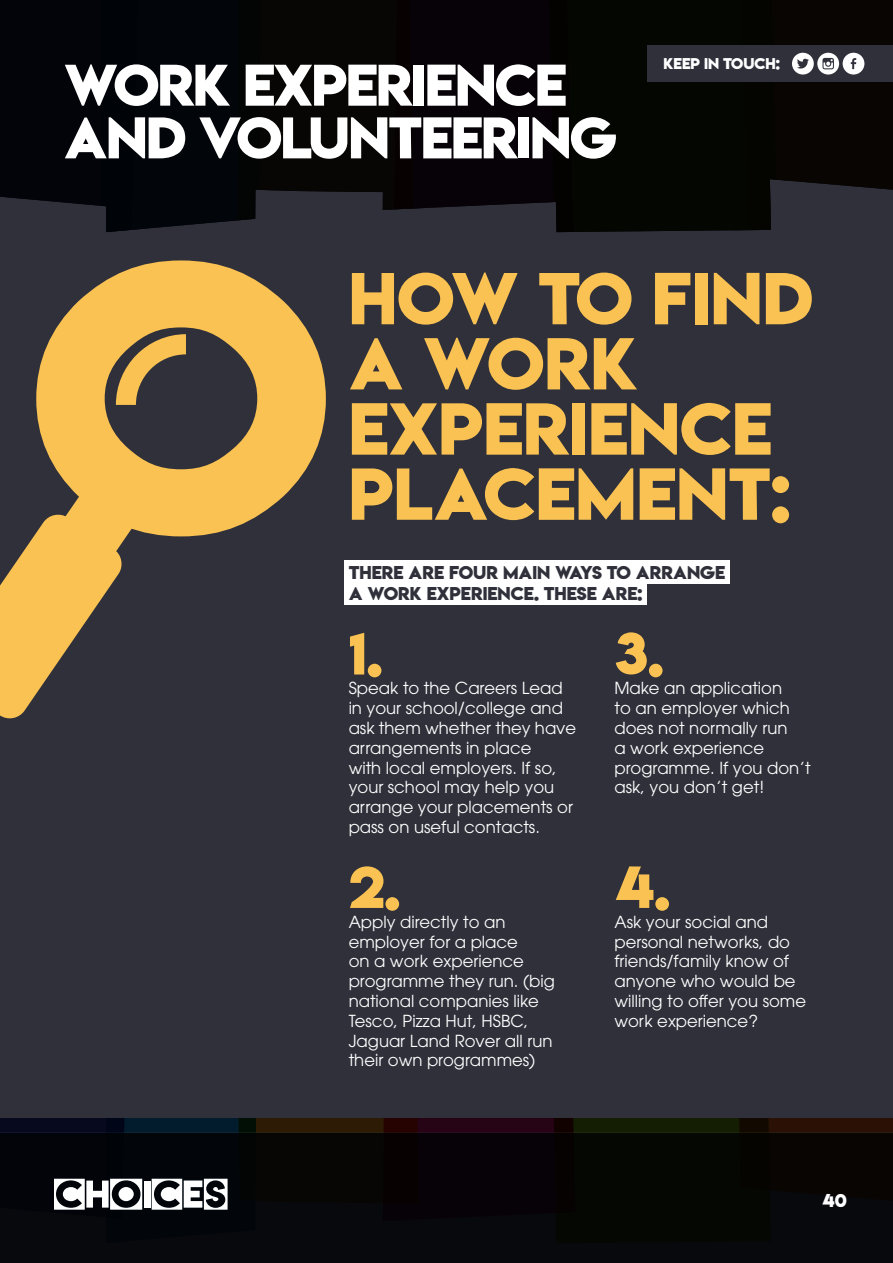
<style>
.page{position:relative;width:893px;height:1263px;background:#fff}
.page>*{position:absolute;margin:0;border:0;box-sizing:border-box;transform-origin:0 0}
.t1{font:65.1px/65.1px "Lemon Milkbold";color:#fac253}
.Paragraph_Style_1{font:52.5px "Lemon Milkbold";color:#fac253}
.t2{font:52.05px/52.7px "Lemon Milkbold";letter-spacing:-.03em;color:#fff}
.t3{font:16.5px/19.8px "ITC Avant Garde Pro";color:#fff}
.t4{font:16.5px "Lemon Milkbold";color:#2f303a}
.t5{font:16.5px "Lemon Milkbold";color:#fff}
.t6{font:13.8px "Lemon Milkbold";color:#fff}
</style>
<div class="page">
<div style="left:0;top:0;width:893px;height:1227px;background:#2f303a"></div>
<div style="left:0;top:1133px;width:893px;height:130px;background:#08090d"></div>
<svg style="left:0;top:1118px;width:893px;height:125px"></svg>
<svg style="left:36px;top:260px;width:290px;height:276px;fill:#fac253"></svg>
<svg style="left:0;top:478px;width:142px;height:241px"></svg>
<svg style="left:116px;top:334px;width:70px;height:71px"></svg>
<div style="left:344px;top:560px;width:385px;height:24px;background:#fff"></div>
<div style="left:344px;top:581px;width:303px;height:24px;background:#fff"></div>
<svg style="left:0;top:0;width:387px;height:232px;background:#08090c"></svg>
<div style="left:387px;top:0;width:156px;height:210px;background:#070207"></div>
<div style="left:543px;top:0;width:190px;height:232px;background:#040602"></div>
<div style="left:647px;top:46px;width:246px;height:36px;background:#2f303a"></div>
<svg style="left:733px;top:0;width:160px;height:231px"></svg>
<p class="t2" style="left:64px;top:59px;width:555px">WORK EXPERIENCE<br>AND VOLUNTEERING</p>
<p class="t6" style="left:663px;top:53px;width:118px">KEEP IN TOUCH:</p>
<p class="t1" style="left:349px;top:266px;width:466px">HOW TO FIND<br>A WORK<br>EXPERIENCE<br>PLACEMENT:</p>
<p class="t4" style="left:349px;top:560px;width:378px">THERE ARE FOUR MAIN WAYS TO ARRANGE</p>
<p class="t4" style="left:349px;top:581px;width:295px">A WORK EXPERIENCE. THESE ARE:</p>
<p class="Paragraph_Style_1" style="left:349px;top:616px;width:35px">1.</p>
<p class="t3" style="left:349px;top:678px;width:229px">Speak to the Careers Lead in your school/college and ask them whether they have arrangements in place<br>with local employers. If so, your school may help you arrange your placements or pass on useful contacts.</p>
<p class="Paragraph_Style_1" style="left:349px;top:850px;width:53px">2.</p>
<p class="t3" style="left:349px;top:911px;width:208px">Apply directly to an employer for a place<br>on a work experience programme they run. (big national companies like<br>Tesco, Pizza Hut, HSBC,<br>Jaguar Land Rover all run their own programmes)</p>
<p class="Paragraph_Style_1" style="left:614px;top:616px;width:51px">3.</p>
<p class="t3" style="left:614px;top:678px;width:198px">Make an application<br>to an employer which does not normally run<br>a work experience programme. If you don’t ask, you don’t get!</p>
<p class="Paragraph_Style_1" style="left:614px;top:850px;width:57px">4.</p>
<p class="t3" style="left:614px;top:911px;width:193px">Ask your social and personal networks, do friends/family know of anyone who would be willing to offer you some work experience?</p>
<p class="t5" style="left:822px;top:1188px;width:26px">40</p>
</div>
